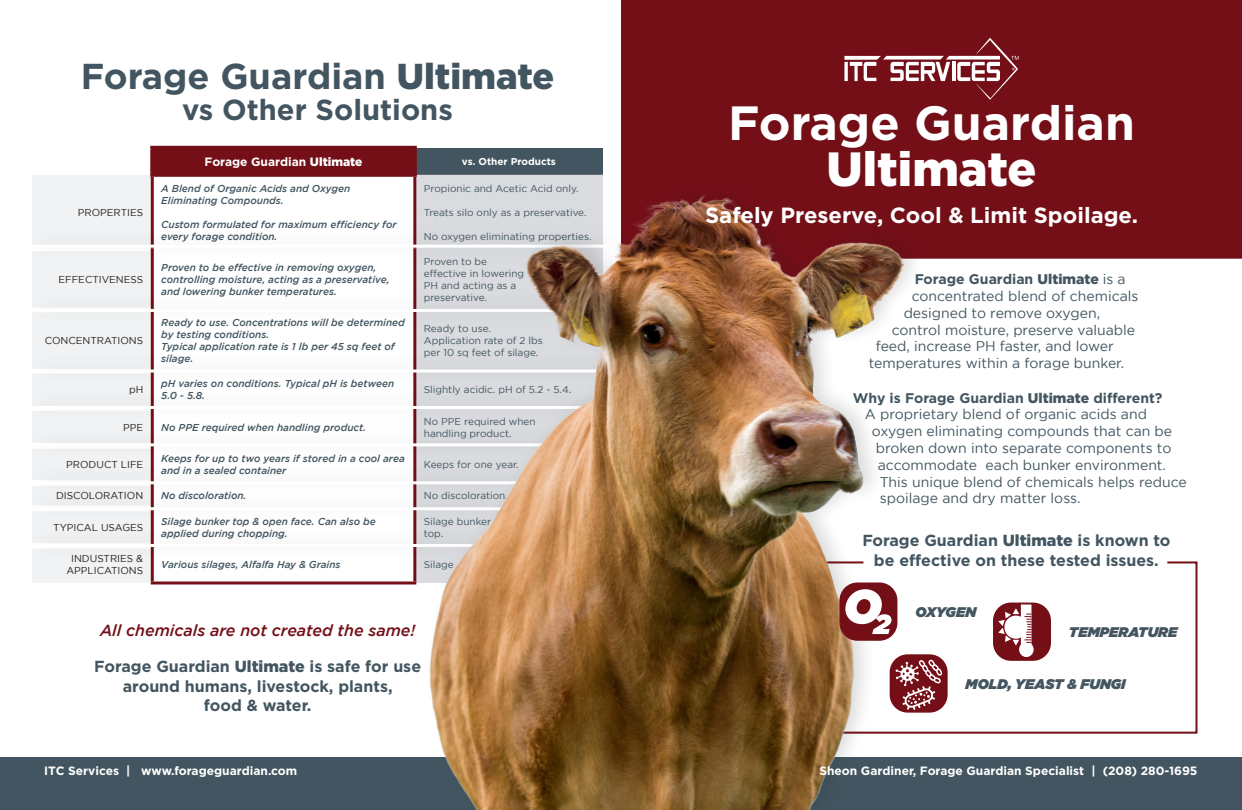
<style>
.page{position:relative;width:1242px;height:810px;background:#fff}
.page>*{position:absolute;margin:0;border:0;box-sizing:border-box;transform-origin:0 0}
.t1{font:700 48px "Gotham";color:#fff}
.t2{font:900 48px "Gotham";color:#fff}
.t3{font:700 36px "Gotham";color:#425560}
.t4{font:700 29px "Gotham";color:#425560}
.t5{font:700 22px "Gotham";color:#fff}
.t6{font:700 16px/19.2px "Gotham";color:#425560;text-align:center}
.t7{font:italic 500 16px "Gotham";color:#740e17}
.t8{font:14px "Gotham";color:#425560}
.t9{font:700 14px "Gotham";color:#425560}
.t10{font:italic 900 14px "Gotham";color:#425560}
.t11{font:700 12px "Gotham";color:#fff}
.t12{font:italic 500 10px/12px "Gotham";color:#425560}
.t13{font:10px/12px "Gotham";color:#425560}
.t14{font:10px/12px "Gotham";color:#231f20;text-align:center}
.t15{font:700 10px "Gotham";color:#fff}
.s1{font-weight:900}
.s2{font-weight:400}
</style>
<div class="page">
<svg style="left:936px;top:561px;width:262px;height:173px"></svg>
<div style="left:152px;top:148px;width:263px;height:27px;background:#740e17"></div>
<div style="left:415px;top:148px;width:188px;height:27px;background:#425560"></div>
<div style="left:32px;top:175px;width:119px;height:408px;background:#f1f2f3"></div>
<hr style="left:151px;top:177px;width:3px;height:72px;background:#740e17">
<hr style="left:151px;top:249px;width:3px;height:61px;background:#740e17">
<hr style="left:151px;top:310px;width:3px;height:61px;background:#740e17">
<hr style="left:151px;top:371px;width:3px;height:37px;background:#740e17">
<hr style="left:151px;top:408px;width:3px;height:38px;background:#740e17">
<hr style="left:151px;top:446px;width:3px;height:37px;background:#740e17">
<hr style="left:151px;top:508px;width:3px;height:38px;background:#740e17">
<hr style="left:151px;top:546px;width:3px;height:35px;background:#740e17">
<hr style="left:151px;top:581px;width:265px;height:3px;background:#740e17">
<hr style="left:150px;top:146px;width:267px;height:4px;background:#740e17">
<svg style="left:150px;top:150px;width:2px;height:23px"></svg>
<hr style="left:413px;top:150px;width:4px;height:23px;background:#740e17">
<svg style="left:150px;top:173px;width:267px;height:4px"></svg>
<div style="left:0;top:758px;width:1242px;height:52px;background:#425560"></div>
<div style="left:621px;top:0;width:621px;height:259px;background:#740e17"></div>
<svg style="left:844px;top:38px;width:175px;height:62px"></svg>
<div style="left:27px;top:227px;width:604px;height:33px;background:#231f20;opacity:.15"></div>
<hr style="left:32px;top:245px;width:576px;height:3px;background:#fff">
<div style="left:27px;top:292px;width:604px;height:33px;background:#231f20;opacity:.15"></div>
<hr style="left:32px;top:309px;width:576px;height:3px;background:#fff">
<div style="left:27px;top:352px;width:604px;height:33px;background:#231f20;opacity:.15"></div>
<hr style="left:32px;top:370px;width:576px;height:3px;background:#fff">
<div style="left:27px;top:389px;width:604px;height:33px;background:#231f20;opacity:.15"></div>
<hr style="left:32px;top:406px;width:576px;height:3px;background:#fff">
<div style="left:27px;top:426px;width:604px;height:33px;background:#231f20;opacity:.15"></div>
<hr style="left:32px;top:443px;width:576px;height:3px;background:#fff">
<div style="left:27px;top:464px;width:604px;height:33px;background:#231f20;opacity:.15"></div>
<hr style="left:32px;top:481px;width:576px;height:3px;background:#fff">
<div style="left:27px;top:527px;width:604px;height:33px;background:#231f20;opacity:.15"></div>
<hr style="left:32px;top:544px;width:576px;height:3px;background:#fff">
<div style="left:27px;top:490px;width:604px;height:33px;background:#231f20;opacity:.15"></div>
<hr style="left:32px;top:507px;width:576px;height:3px;background:#fff">
<img style="left:398px;top:174px;width:538px;height:636px">
<div style="left:890px;top:654px;width:58px;height:59px;background:#740e17;border-radius:18px"></div>
<svg style="left:895px;top:660px;width:48px;height:50px"></svg>
<div style="left:839px;top:582px;width:58px;height:59px;background:#740e17;border-radius:18px"></div>
<svg style="left:845px;top:589px;width:47px;height:45px"></svg>
<div style="left:993px;top:603px;width:58px;height:58px;background:#740e17;border-radius:18px"></div>
<svg style="left:998px;top:605px;width:36px;height:52px"></svg>
<p class="t3" style="left:81px;top:55px;width:475px">Forage Guardian <span class="s1">Ultimate</span></p>
<p class="t4" style="left:182px;top:93px;width:272px">vs Other Solutions</p>
<p class="t14" style="left:78px;top:206px;width:67px">PROPERTIES</p>
<p class="t14" style="left:58px;top:273px;width:86px">EFFECTIVENESS</p>
<p class="t14" style="left:45px;top:335px;width:100px">CONCENTRATIONS</p>
<p class="t11" style="left:205px;top:154px;width:159px">Forage Guardian <span class="s1">Ultimate</span></p>
<p class="t15" style="left:462px;top:156px;width:96px">vs. Other Products</p>
<p class="t12" style="left:161px;top:182px;width:191px">A Blend of Organic Acids and Oxygen<br>Eliminating Compounds.</p>
<p class="t12" style="left:161px;top:218px;width:237px">Custom formulated for maximum efficiency for every forage condition.</p>
<p class="t13" style="left:424px;top:182px;width:156px">Propionic and Acetic Acid only.</p>
<p class="t13" style="left:424px;top:206px;width:164px">Treats silo only as a preservative.</p>
<p class="t13" style="left:424px;top:230px;width:169px">No oxygen eliminating properties.</p>
<p class="t12" style="left:161px;top:261px;width:230px">Proven to be effective in removing oxygen, controlling moisture, acting as a preservative, and lowering bunker temperatures.</p>
<p class="t13" style="left:424px;top:255px;width:102px">Proven to be effective in lowering<br>PH and acting as a preservative.</p>
<p class="t12" style="left:161px;top:317px;width:245px">Ready to use. Concentrations will be determined by testing conditions.</p>
<p class="t12" style="left:161px;top:341px;width:235px">Typical application rate is 1 lb per 45 sq feet of silage.</p>
<p class="t13" style="left:424px;top:323px;width:120px">Ready to use.<br>Application rate of 2 lbs per 10 sq feet of silage.</p>
<p class="t14" style="left:129px;top:384px;width:16px">pH</p>
<p class="t12" style="left:161px;top:378px;width:235px">pH varies on conditions. Typical pH is between<br>5.0 - 5.8.</p>
<p class="t13" style="left:424px;top:384px;width:149px">Slightly acidic. pH of 5.2 - 5.4.</p>
<p class="t14" style="left:123px;top:421px;width:22px">PPE</p>
<p class="t12" style="left:161px;top:421px;width:206px">No PPE required when handling product.</p>
<p class="t13" style="left:424px;top:415px;width:113px">No PPE required when handling product.</p>
<p class="t14" style="left:66px;top:458px;width:79px">PRODUCT LIFE</p>
<p class="t12" style="left:161px;top:452px;width:245px">Keeps for up to two years if stored in a cool area and in a sealed container</p>
<p class="t13" style="left:424px;top:458px;width:96px">Keeps for one year.</p>
<p class="t14" style="left:56px;top:490px;width:89px">DISCOLORATION</p>
<p class="t12" style="left:161px;top:490px;width:87px">No discoloration.</p>
<p class="t13" style="left:424px;top:490px;width:85px">No discoloration.</p>
<p class="t14" style="left:53px;top:521px;width:91px">TYPICAL USAGES</p>
<p class="t12" style="left:161px;top:515px;width:216px">Silage bunker top &amp; open face. Can also be applied during chopping.</p>
<p class="t13" style="left:424px;top:515px;width:69px">Silage bunker top.</p>
<p class="t14" style="left:66px;top:552px;width:78px">INDUSTRIES &amp;<br>APPLICATIONS</p>
<p class="t12" style="left:161px;top:558px;width:181px">Various silages, Alfalfa Hay &amp; Grains</p>
<p class="t13" style="left:424px;top:558px;width:32px">Silage</p>
<p class="t7" style="left:100px;top:621px;width:317px">All chemicals are not created the same!</p>
<p class="t6" style="left:94px;top:657px;width:328px">Forage Guardian <span class="s1">Ultimate</span> is safe for use around humans, livestock, plants,<br>food &amp; water.</p>
<p class="t11" style="left:44px;top:764px;width:255px">ITC Services | www.forageguardian.com</p>
<p class="t1" style="left:728px;top:96px;width:408px">Forage Guardian</p>
<p class="t2" style="left:827px;top:142px;width:211px">Ultimate</p>
<p class="t5" style="left:705px;top:202px;width:434px">Safely Preserve, Cool &amp; Limit Spoilage.</p>
<p class="t9" style="left:915px;top:271px;width:212px">Forage Guardian <span class="s1">Ultimate</span> <span class="s2">is a</span></p>
<p class="t8" style="left:912px;top:288px;width:228px">concentrated blend of chemicals</p>
<p class="t8" style="left:904px;top:305px;width:198px">designed to remove oxygen,</p>
<p class="t8" style="left:892px;top:322px;width:245px">control moisture, preserve valuable</p>
<p class="t8" style="left:876px;top:339px;width:240px">feed, increase PH faster, and lower</p>
<p class="t8" style="left:869px;top:355px;width:257px">temperatures within a forage bunker.</p>
<p class="t9" style="left:853px;top:390px;width:311px">Why is Forage Guardian <span class="s1">Ultimate</span> different?</p>
<p class="t8" style="left:865px;top:407px;width:284px">A proprietary blend of organic acids and</p>
<p class="t8" style="left:872px;top:424px;width:302px">oxygen eliminating compounds that can be</p>
<p class="t8" style="left:876px;top:440px;width:297px">broken down into separate components to</p>
<p class="t8" style="left:878px;top:457px;width:290px">accommodate each bunker environment.</p>
<p class="t8" style="left:880px;top:474px;width:309px">This unique blend of chemicals helps reduce</p>
<p class="t8" style="left:880px;top:491px;width:202px">spoilage and dry matter loss.</p>
<p class="t6" style="left:862px;top:531px;width:310px">Forage Guardian <span class="s1">Ultimate</span> is known to be effective on these tested issues.</p>
<p class="t10" style="left:915px;top:604px;width:62px">OXYGEN</p>
<p class="t10" style="left:1069px;top:624px;width:110px">TEMPERATURE</p>
<p class="t10" style="left:966px;top:675px;width:162px">MOLD, YEAST &amp; FUNGI</p>
<p class="t11" style="left:819px;top:764px;width:380px">Sheon Gardiner, Forage Guardian Specialist | (208) 280-1695</p>
</div>
